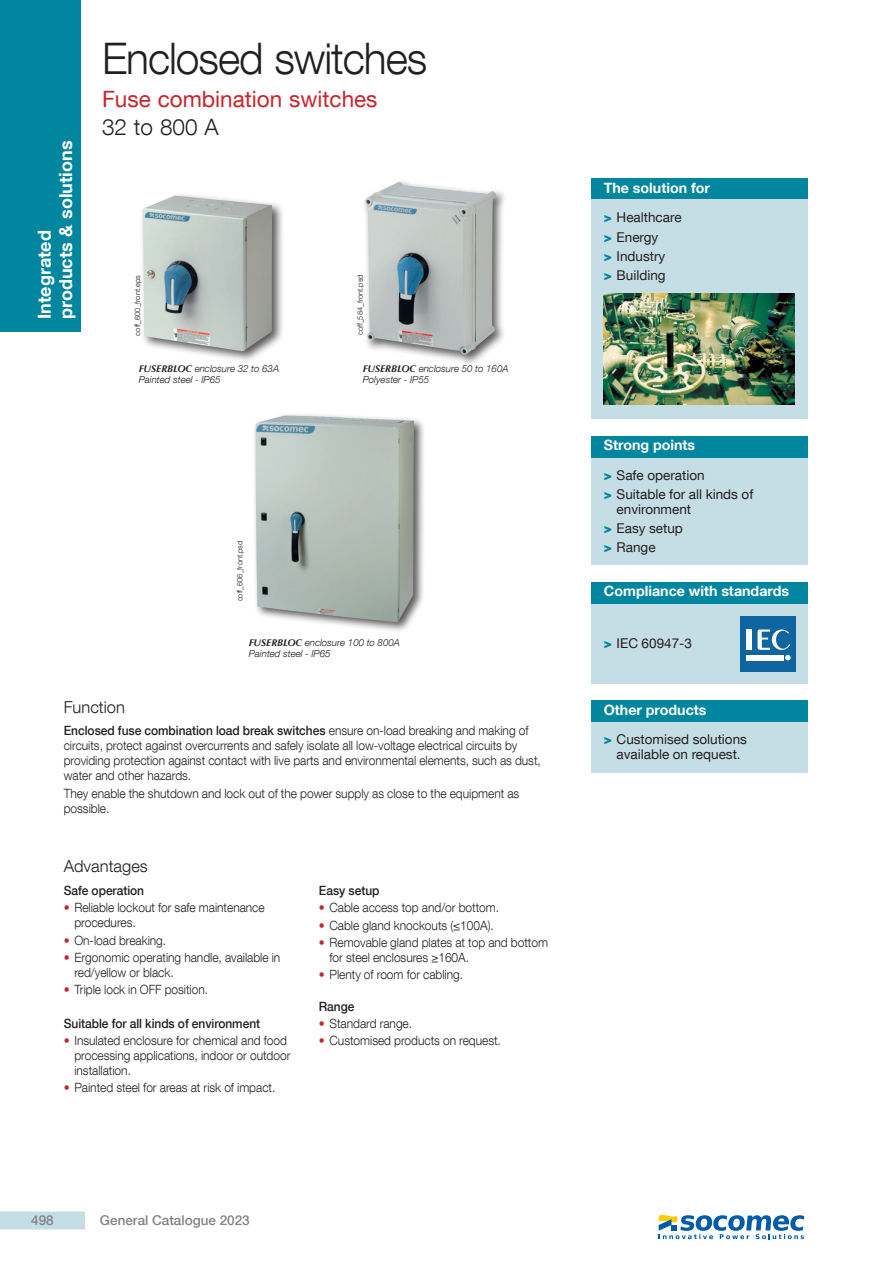
<style>
.page{position:relative;width:893px;height:1263px;background:#fff}
.page>*{position:absolute;margin:0;border:0;box-sizing:border-box;transform-origin:0 0}
.TITRE_page_1{font:300 43.5px "Helvetica Neue LT Com";letter-spacing:-.025em;color:#231f20}
.Sous_famille{font:22.5px "Helvetica Neue LT Com";color:#c8242b}
.Calibre{font:300 22.5px "Helvetica Neue LT Com";color:#231f20}
.t1{font:700 18px/21.6px "Helvetica Neue LT Com";color:#fff}
.sous_titre_1ere_p{font:300 16.5px "Helvetica Neue LT Com";color:#231f20}
.navig_titre{font:700 14.25px "Helvetica Neue LT Com";color:#fff}
.t2{font:13.5px/15px "Helvetica Neue LT Com";color:#231f20}
.t3{font:500 13.5px "Helvetica Neue LT Com";color:#808285}
.texte_light_8_5pt{font:300 12.75px/15px "Helvetica Neue LT Com";letter-spacing:-.005em;color:#231f20;scale:.94 1}
.Texte_medium_8_5{font:500 12.75px "Helvetica Neue LT Com";letter-spacing:-.005em;color:#231f20;scale:.94 1}
.Legende_PRODUIT{font:italic 300 9.75px "Helvetica Neue LT Com";color:#231f20}
.reference{font:300 7.5px "Helvetica Neue LT Com";color:#231f20}
.s1{font-family:"Optima LT Std";font-weight:700}
.s2{font-weight:500}
.s3{color:#c8242b}
.s4{font-weight:900;color:#00869e}
</style>
<div class="page">
<div style="left:0;top:0;width:81px;height:332px;background:#00869e"></div>
<div style="left:0;top:1211px;width:85px;height:18px;background:#c5dde5"></div>
<div style="left:591px;top:457px;width:217px;height:108px;background:#c5dde5"></div>
<div style="left:591px;top:436px;width:217px;height:21px;background:#00869e"></div>
<div style="left:591px;top:179px;width:217px;height:21px;background:#00869e"></div>
<div style="left:591px;top:200px;width:217px;height:219px;background:#c5dde5"></div>
<img style="left:603px;top:294px;width:191px;height:110px">
<div style="left:591px;top:603px;width:217px;height:81px;background:#c5dde5"></div>
<div style="left:591px;top:582px;width:217px;height:21px;background:#00869e"></div>
<div style="left:740px;top:616px;width:55px;height:55px;background:#0e659f"></div>
<hr style="left:746px;top:655px;width:37px;height:1px;background:#fff">
<hr style="left:746px;top:657px;width:37px;height:1px;background:#fff">
<hr style="left:746px;top:659px;width:37px;height:1px;background:#fff">
<div style="left:746px;top:629px;width:5px;height:21px;background:#fff"></div>
<svg style="left:758px;top:629px;width:33px;height:31px"></svg>
<div style="left:591px;top:722px;width:217px;height:50px;background:#c5dde5"></div>
<div style="left:591px;top:701px;width:217px;height:21px;background:#00869e"></div>
<div style="left:252px;top:412px;width:174px;height:221px;background:#231f20;opacity:.75"></div>
<img style="left:256px;top:415px;width:158px;height:207px">
<div style="left:362px;top:178px;width:146px;height:189px;background:#231f20;opacity:.75"></div>
<img style="left:365px;top:182px;width:131px;height:173px">
<div style="left:139px;top:192px;width:145px;height:171px;background:#231f20;opacity:.75"></div>
<img style="left:143px;top:196px;width:129px;height:155px">
<svg style="left:659px;top:1215px;width:145px;height:24px"></svg>
<h3 class="t1" style="left:33px;top:319px;width:180px;rotate:-90deg">Integrated<br>products &amp; solutions</h3>
<p class="TITRE_page_1" style="left:102px;top:32px;width:327px">Enclosed switches</p>
<p class="Sous_famille" style="left:102px;top:85px;width:277px">Fuse combination switches</p>
<p class="Calibre" style="left:102px;top:113px;width:118px">32 to 800 A</p>
<p class="reference" style="left:133px;top:335px;width:62px;rotate:-90deg">coff_600_front.eps</p>
<p class="reference" style="left:355px;top:335px;width:62px;rotate:-90deg">coff_584_front.psd</p>
<p class="Legende_PRODUIT" style="left:139px;top:362px;width:142px"><span class="s1">FUSERBLOC</span> enclosure 32 to 63A</p>
<p class="Legende_PRODUIT" style="left:139px;top:374px;width:83px">Painted steel - IP65</p>
<p class="Legende_PRODUIT" style="left:363px;top:362px;width:147px"><span class="s1">FUSERBLOC</span> enclosure 50 to 160A</p>
<p class="Legende_PRODUIT" style="left:363px;top:374px;width:68px">Polyester - IP55</p>
<p class="reference" style="left:235px;top:601px;width:62px;rotate:-90deg">coff_606_front.psd</p>
<p class="Legende_PRODUIT" style="left:249px;top:636px;width:153px"><span class="s1">FUSERBLOC</span> enclosure 100 to 800A</p>
<p class="Legende_PRODUIT" style="left:249px;top:648px;width:83px">Painted steel - IP65</p>
<p class="sous_titre_1ere_p" style="left:64px;top:697px;width:63px">Function</p>
<p class="texte_light_8_5pt" style="left:64px;top:723px;width:509px"><span class="s2">Enclosed fuse combination load break switches</span> ensure on-load breaking and making of circuits, protect against overcurrents and safely isolate all low-voltage electrical circuits by providing protection against contact with live parts and environmental elements, such as dust, water and other hazards.</p>
<p class="texte_light_8_5pt" style="left:64px;top:785px;width:486px">They enable the shutdown and lock out of the power supply as close to the equipment as possible.</p>
<p class="sous_titre_1ere_p" style="left:64px;top:856px;width:86px">Advantages</p>
<p class="Texte_medium_8_5" style="left:64px;top:883px;width:87px">Safe operation</p>
<p class="texte_light_8_5pt" style="left:74px;top:900px;width:204px;text-indent:-11px"><span class="s3">•</span> Reliable lockout for safe maintenance procedures.</p>
<p class="texte_light_8_5pt" style="left:64px;top:932px;width:111px"><span class="s3">•</span> On-load breaking.</p>
<p class="texte_light_8_5pt" style="left:74px;top:949px;width:221px;text-indent:-11px"><span class="s3">•</span> Ergonomic operating handle, available in red/yellow or black.</p>
<p class="texte_light_8_5pt" style="left:64px;top:981px;width:155px"><span class="s3">•</span> Triple lock in OFF position.</p>
<p class="Texte_medium_8_5" style="left:64px;top:1016px;width:210px">Suitable for all kinds of environment</p>
<p class="texte_light_8_5pt" style="left:74px;top:1033px;width:231px;text-indent:-11px"><span class="s3">•</span> Insulated enclosure for chemical and food processing applications, indoor or outdoor installation.</p>
<p class="texte_light_8_5pt" style="left:64px;top:1080px;width:227px"><span class="s3">•</span> Painted steel for areas at risk of impact.</p>
<p class="Texte_medium_8_5" style="left:319px;top:883px;width:66px">Easy setup</p>
<p class="texte_light_8_5pt" style="left:319px;top:900px;width:193px"><span class="s3">•</span> Cable access top and/or bottom.</p>
<p class="texte_light_8_5pt" style="left:319px;top:917px;width:188px"><span class="s3">•</span> Cable gland knockouts (≤100A).</p>
<p class="texte_light_8_5pt" style="left:330px;top:934px;width:234px;text-indent:-11px"><span class="s3">•</span> Removable gland plates at top and bottom for steel enclosures ≥160A.</p>
<p class="texte_light_8_5pt" style="left:319px;top:966px;width:155px"><span class="s3">•</span> Plenty of room for cabling.</p>
<p class="Texte_medium_8_5" style="left:319px;top:999px;width:39px">Range</p>
<p class="texte_light_8_5pt" style="left:319px;top:1016px;width:101px"><span class="s3">•</span> Standard range.</p>
<p class="texte_light_8_5pt" style="left:319px;top:1033px;width:195px"><span class="s3">•</span> Customised products on request.</p>
<p class="t3" style="left:31px;top:1212px;width:24px">498</p>
<p class="t3" style="left:100px;top:1212px;width:151px">General Catalogue 2023</p>
<p class="navig_titre" style="left:604px;top:179px;width:108px">The solution for</p>
<p class="t2" style="left:604px;top:210px;width:79px"><span class="s4">&gt;</span> Healthcare</p>
<p class="t2" style="left:604px;top:229px;width:56px"><span class="s4">&gt;</span> Energy</p>
<p class="t2" style="left:604px;top:248px;width:63px"><span class="s4">&gt;</span> Industry</p>
<p class="t2" style="left:604px;top:267px;width:63px"><span class="s4">&gt;</span> Building</p>
<p class="navig_titre" style="left:604px;top:436px;width:93px">Strong points</p>
<p class="t2" style="left:604px;top:467px;width:102px"><span class="s4">&gt;</span> Safe operation</p>
<p class="t2" style="left:617px;top:486px;width:138px;text-indent:-13px"><span class="s4">&gt;</span> Suitable for all kinds of environment</p>
<p class="t2" style="left:604px;top:520px;width:81px"><span class="s4">&gt;</span> Easy setup</p>
<p class="t2" style="left:604px;top:540px;width:53px"><span class="s4">&gt;</span> Range</p>
<p class="navig_titre" style="left:604px;top:582px;width:187px">Compliance with standards</p>
<p class="t2" style="left:604px;top:636px;width:90px"><span class="s4">&gt;</span> IEC 60947-3</p>
<p class="navig_titre" style="left:604px;top:701px;width:104px">Other products</p>
<p class="t2" style="left:604px;top:732px;width:145px;text-align:center"><span class="s4">&gt;</span> Customised solutions available on request.</p>
</div>
